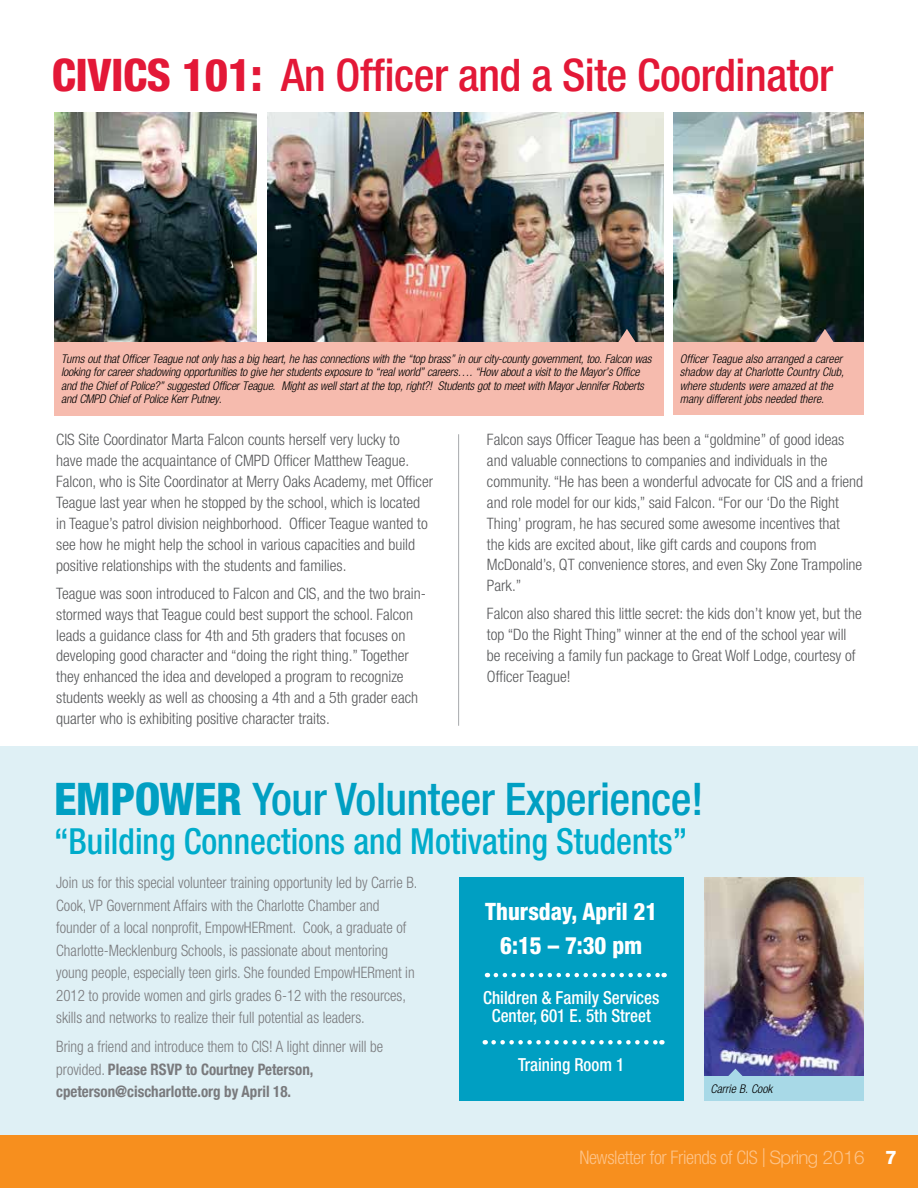
<style>
.page{position:relative;width:918px;height:1188px;background:#fff}
.page>*{position:absolute;margin:0;border:0;box-sizing:border-box;transform-origin:0 0}
.t1{font:500 condensed 45px "Helvetica Neue";letter-spacing:-.01em;color:#e31837}
.t2{font:500 condensed 45px "Helvetica Neue";letter-spacing:-.01em;color:#009fc2}
.t3{font:500 condensed 36px "Helvetica Neue";color:#00accb;scale:.95 1}
.t4{font:800 condensed 24px/33.8px "Helvetica Neue LT Std";color:#fff;text-align:center;scale:.95 1}
.t5{font:300 condensed 18.75px "Helvetica Neue LT Std";letter-spacing:-.02em;color:#fdc388}
.t6{font:500 condensed 18px/18px "Helvetica Neue";color:#fff;text-align:center;scale:.95 1}
.t7{font:300 condensed 15.75px/20.9px "Helvetica Neue LT Std";color:#58595b}
.t8{font:300 condensed 15.75px/22.5px "Helvetica Neue LT Std";color:#797a7d;scale:.95 1}
.t9{font:700 condensed 15.75px/22.5px "Helvetica Neue";color:#797a7d;scale:.95 1}
.t10{font:italic 300 condensed 12px/13.5px "Helvetica Neue LT Std";letter-spacing:-.01em;color:#000}
.s1{font-weight:800}
.s2{font-family:"Helvetica Neue LT Std";font-weight:800}
.s3{font-family:"Helvetica Neue LT Std";font-weight:300}
.s4{font-stretch:normal}
.s5{font-weight:800;font-stretch:normal;color:#fff}
</style>
<div class="page">
<div style="left:0;top:746px;width:918px;height:404px;background:#dff0f5"></div>
<div style="left:0;top:1136px;width:918px;height:52px;background:#f78f1e"></div>
<img style="left:268px;top:112px;width:396px;height:230px">
<img style="left:54px;top:112px;width:202px;height:230px">
<div style="left:459px;top:877px;width:225px;height:223px;background:#009fc2"></div>
<img style="left:704px;top:878px;width:160px;height:198px">
<hr style="left:458px;top:434px;width:1px;height:292px;background:#a7a9ac">
<svg style="left:728px;top:1069px;width:15px;height:7px"></svg>
<div style="left:704px;top:1076px;width:160px;height:24px;background:#a8d9e7"></div>
<svg style="left:496px;top:973px;width:169px;height:4px"></svg>
<svg style="left:494px;top:1040px;width:168px;height:5px"></svg>
<div style="left:54px;top:342px;width:610px;height:73px;background:#f6bbae"></div>
<svg style="left:618px;top:329px;width:18px;height:13px"></svg>
<img style="left:673px;top:112px;width:190px;height:230px">
<div style="left:673px;top:342px;width:190px;height:73px;background:#f6bbae"></div>
<svg style="left:816px;top:329px;width:18px;height:13px"></svg>
<h1 class="t1" style="left:52px;top:48px;width:783px"><span class="s1">CIVICS 101:</span> An Officer and a Site Coordinator</h1>
<p class="t10" style="left:61px;top:352px;width:592px">Turns out that Officer Teague not only has a big heart, he has connections with the “top brass” in our city-county government, too. Falcon was looking for career shadowing opportunities to give her students exposure to “real world” careers…. “How about a visit to the Mayor’s Office and the Chief of Police?” suggested Officer Teague. Might as well start at the top, right?! Students got to meet with Mayor Jennifer Roberts and CMPD Chief of Police Kerr Putney.</p>
<p class="t10" style="left:680px;top:352px;width:166px">Officer Teague also arranged a career shadow day at Charlotte Country Club, where students were amazed at the many different jobs needed there.</p>
<p class="t7" style="left:56px;top:429px;width:378px">CIS Site Coordinator Marta Falcon counts herself very lucky to<br>have made the acquaintance of CMPD Officer Matthew Teague.<br>Falcon, who is Site Coordinator at Merry Oaks Academy, met Officer Teague last year when he stopped by the school, which is located in Teague’s patrol division neighborhood. Officer Teague wanted to see how he might help the school in various capacities and build positive relationships with the students and families.</p>
<p class="t7" style="left:56px;top:583px;width:371px">Teague was soon introduced to Falcon and CIS, and the two brain&shy;stormed ways that Teague could best support the school. Falcon leads a guidance class for 4th and 5th graders that focuses on developing good character and “doing the right thing.” Together they enhanced the idea and developed a program to recognize students weekly as well as choosing a 4th and a 5th grader each quarter who is exhibiting positive character traits.</p>
<p class="t7" style="left:487px;top:429px;width:378px">Falcon says Officer Teague has been a “goldmine” of good ideas and valuable connections to companies and individuals in the community. “He has been a wonderful advocate for CIS and a friend and role model for our kids,” said Falcon. “For our ‘Do the Right Thing’ program, he has secured some awesome incentives that<br>the kids are excited about, like gift cards and coupons from McDonald’s, QT convenience stores, and even Sky Zone Trampoline Park.”</p>
<p class="t7" style="left:487px;top:602px;width:376px">Falcon also shared this little secret: the kids don’t know yet, but the top “Do the Right Thing” winner at the end of the school year will be receiving a family fun package to Great Wolf Lodge, courtesy of Officer Teague!</p>
<h1 class="t2" style="left:54px;top:772px;width:651px"><span class="s2">EMPOWER</span> Your Volunteer Experience!</h1>
<h2 class="t3" style="left:54px;top:820px;width:668px">“Building Connections and Motivating Students”</h2>
<p class="t8" style="left:56px;top:871px;width:382px">Join us for this special volunteer training opportunity led by Carrie B.<br>Cook, VP Government Affairs with the Charlotte Chamber and founder of a local nonprofit, EmpowHERment. Cook, a graduate of Charlotte-Mecklenburg Schools, is passionate about mentoring young people, especially teen girls. She founded EmpowHERment in 2012 to provide women and girls grades 6-12 with the resources, skills and networks to realize their full potential as leaders.</p>
<p class="t8" style="left:56px;top:1036px;width:346px">Bring a friend and introduce them to CIS! A light dinner will be</p>
<p class="t9" style="left:56px;top:1057px;width:272px"><span class="s3">provided.</span> Please RSVP to Courtney Peterson, cpeterson@cischarlotte.org by April 18.</p>
<h3 class="t4" style="left:485px;top:895px;width:183px">Thursday, April 21<br>6:15 – 7:30 pm</h3>
<p class="t6" style="left:483px;top:988px;width:187px">Children &amp; Family Services<br>Center, 601 E. 5th Street</p>
<p class="t6" style="left:518px;top:1056px;width:113px">Training Room 1</p>
<p class="t10" style="left:711px;top:1082px;width:63px">Carrie B. Cook</p>
<p class="t5" style="left:579px;top:1147px;width:319px">Newsletter for Friends of CIS <span class="s4">| Spring 2016</span> <span class="s5">7</span></p>
</div>
